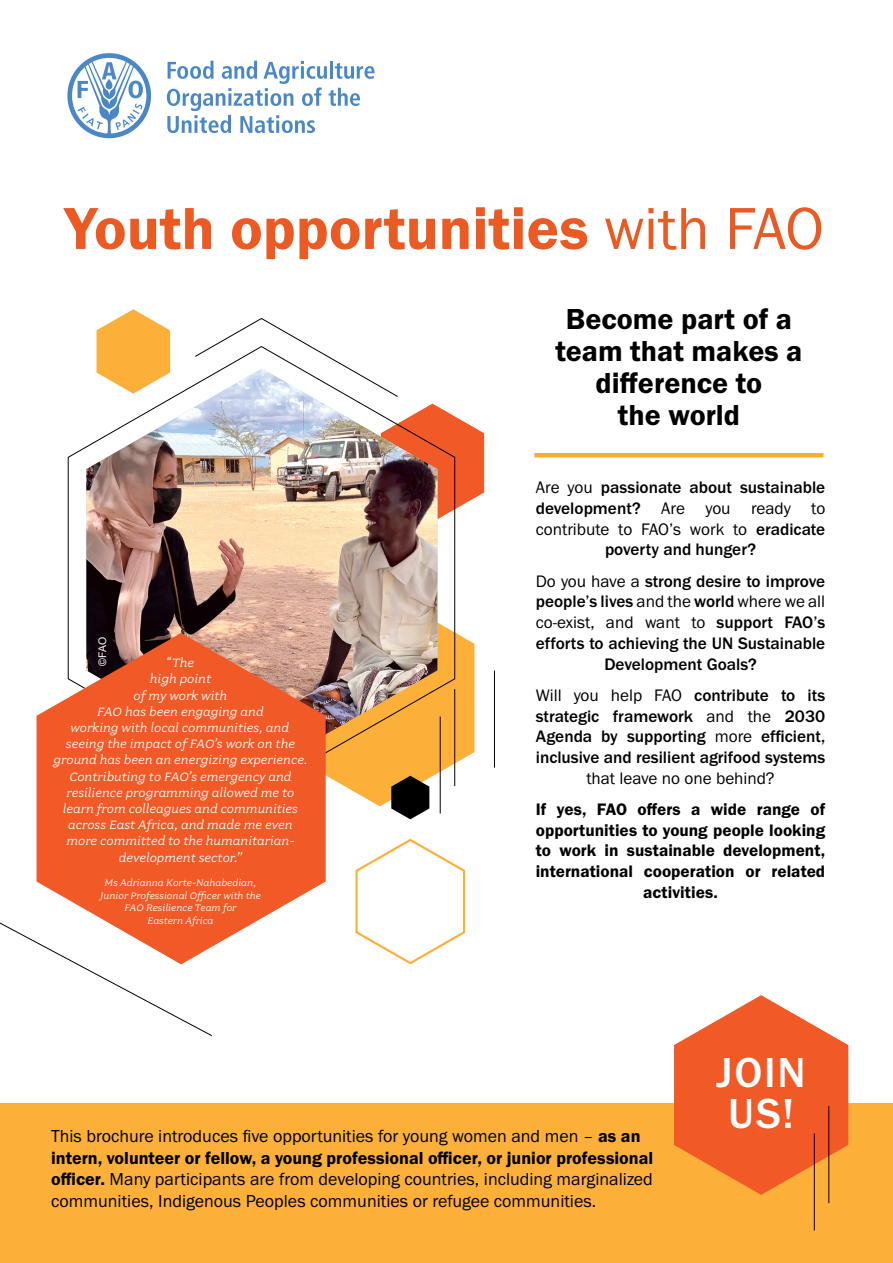
<style>
.page{position:relative;width:893px;height:1263px;background:#fff}
.page>*{position:absolute;margin:0;border:0;box-sizing:border-box;transform-origin:0 0}
.t1{font:61.2px "Franklin Gothic URW Dem";color:#eb5a23}
.t2{font:500 43.5px/40.5px "Franklin Gothic URW";letter-spacing:.04em;color:#fff}
.FAO_H1{font:30px/31.8px "Franklin Gothic URW Dem";color:#000;text-align:center}
.t3{font:18px/21.6px "Franklin Gothic URW Boo";color:#000}
.t4{font:500 17.25px/20.7px "Franklin Gothic URW";color:#000;text-align:center}
.t5{font:17.25px/20.7px "Franklin Gothic URW Dem";color:#000;text-align:center}
.t6{font:italic 13.5px/16.2px "Fairplex Wide OT";color:#fff;text-align:center}
.t7{font:italic 10.5px/12.6px "Fairplex Wide OT";color:#fff;text-align:center}
.FAO_Footnote{font:10.5px "Arial";color:#fff}
.s1{font-family:"Franklin Gothic URW Boo"}
.s2{font-family:"Aleo"}
.s3{font-family:"Franklin Gothic URW Boo";font-weight:400}
.s4{font-family:"Franklin Gothic URW Dem"}
</style>
<div class="page">
<svg style="left:351px;top:633px;width:123px;height:186px"></svg>
<svg style="left:456px;top:417px;width:28px;height:92px"></svg>
<svg style="left:97px;top:309px;width:73px;height:37px"></svg>
<svg style="left:355px;top:838px;width:111px;height:127px"></svg>
<div style="left:0;top:1103px;width:893px;height:160px;background:#fcaf39"></div>
<svg style="left:67px;top:53px;width:84px;height:85px"></svg>
<svg style="left:167px;top:61px;width:208px;height:72px"></svg>
<svg style="left:67px;top:346px;width:389px;height:444px"></svg>
<svg style="left:674px;top:995px;width:174px;height:200px"></svg>
<hr style="left:440px;top:716px;width:1px;height:97px;background:#000">
<hr style="left:814px;top:1133px;width:1px;height:97px;background:#000">
<hr style="left:454px;top:689px;width:1px;height:97px;background:#000">
<hr style="left:828px;top:1106px;width:1px;height:97px;background:#000">
<hr style="left:494px;top:670px;width:1px;height:97px;background:#000">
<hr style="left:534px;top:453px;width:289px;height:4px;background:#f9ae32">
<svg style="left:0;top:922px;width:212px;height:114px"></svg>
<svg style="left:194px;top:318px;width:205px;height:50px"></svg>
<img style="left:86px;top:368px;width:351px;height:403px">
<svg style="left:37px;top:633px;width:289px;height:331px;fill:#f15927"></svg>
<p class="t1" style="left:65px;top:191px;width:760px">Youth opportunities <span class="s1">with FAO</span></p>
<p class="FAO_Footnote" style="left:96px;top:666px;width:30px;rotate:-90deg">©FAO</p>
<p class="t6" style="left:54px;top:655px;width:255px"><span class="s2">“</span>The<br>high point<br>of my work with<br>FAO has been engaging and<br>working with local communities, and seeing the impact of FAO’s work on the ground has been an energizing experience.<br>Contributing to FAO’s emergency and resilience programming allowed me to learn from colleagues and communities across East Africa, and made me even more committed to the humanitarian&shy;development sector.”</p>
<p class="t7" style="left:100px;top:876px;width:163px">Ms Adrianna Korte-Nahabedian,<br>Junior Professional Officer with the<br>FAO Resilience Team for<br>Eastern Africa</p>
<p class="FAO_H1" style="left:555px;top:303px;width:249px">Become part of a team that makes a difference to<br>the world</p>
<p class="t4" style="left:536px;top:477px;width:291px"><span class="s3">Are you</span> passionate about sustainable development? <span class="s3">Are you ready to contribute to FAO’s work to</span> eradicate poverty and hunger?</p>
<p class="t4" style="left:536px;top:570px;width:291px"><span class="s3">Do you have a</span> strong desire to improve people’s lives <span class="s3">and the</span> world <span class="s3">where we all co-exist, and want to</span> support FAO’s efforts to achieving the UN Sustainable Development Goals?</p>
<p class="t4" style="left:536px;top:684px;width:291px"><span class="s3">Will you help FAO</span> contribute to its strategic framework <span class="s3">and the</span> 2030<br>Agenda by supporting <span class="s3">more</span> efficient, inclusive and resilient agrifood systems <span class="s3">that leave no one behind?</span></p>
<p class="t5" style="left:536px;top:799px;width:291px">If yes, FAO offers a wide range of opportunities to young people looking to work in sustainable development, international cooperation or related activities.</p>
<p class="t3" style="left:51px;top:1125px;width:604px">This brochure introduces five opportunities for young women and men – <span class="s4">as an intern, volunteer or fellow, a young professional officer, or junior professional officer.</span> Many participants are from developing countries, including marginalized communities, Indigenous Peoples communities or refugee communities.</p>
<p class="t2" style="left:716px;top:1051px;width:91px">JOIN<br>US!</p>
</div>
